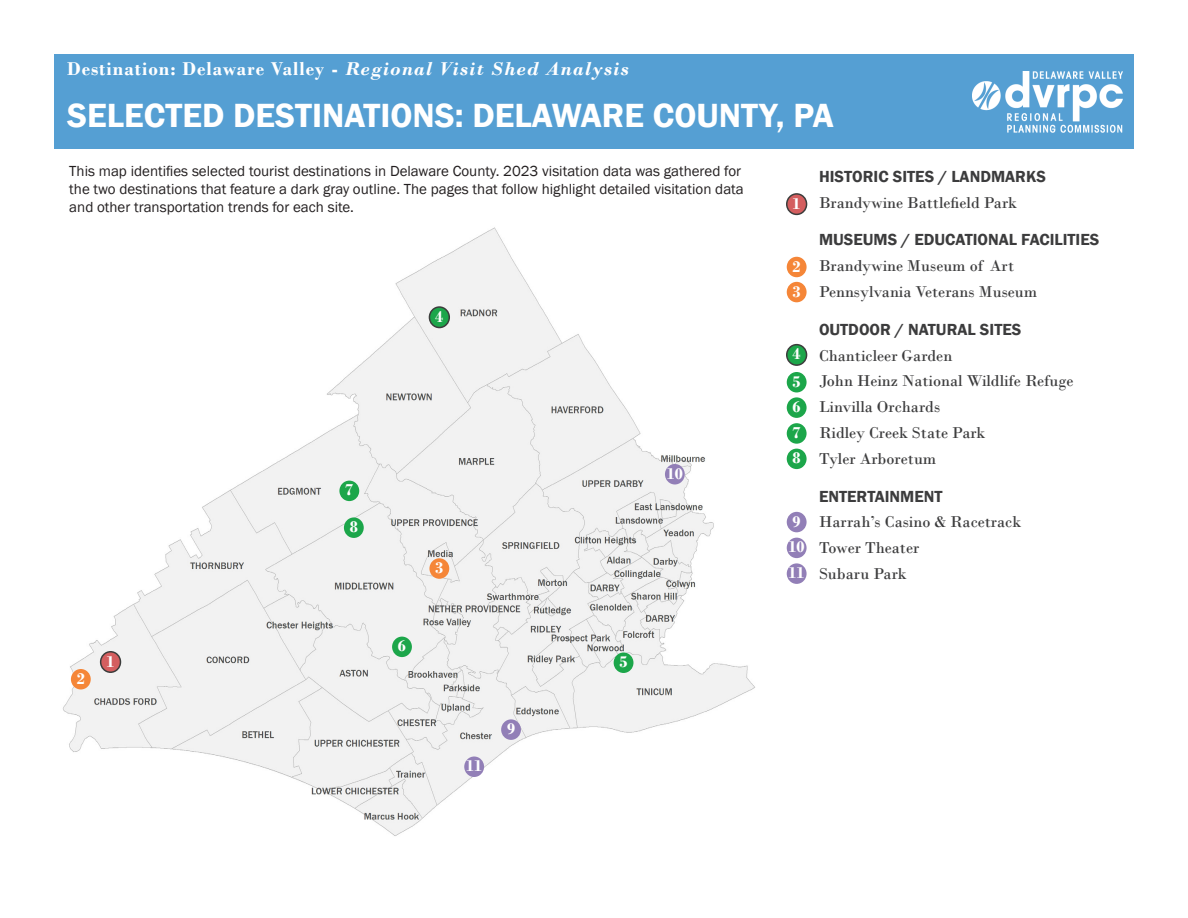
<style>
.page{position:relative;width:1188px;height:918px;background:#fff}
.page>*{position:absolute;margin:0;border:0;box-sizing:border-box;transform-origin:0 0}
.t1{font:600 34.5px "Franklin Gothic";color:#fff}
.t2{font:700 19.5px "Bodoni";letter-spacing:.05em;color:#fff}
.t3{font:16.5px "Bodoni";color:#3c3c3d}
.t4{font:600 16.5px "Franklin Gothic";color:#3c3c3d}
.t5{font:700 16.5px "Bodoni";color:#fff}
.t6{font:15px/18px "Franklin Gothic";color:#231f20}
.s1{font-style:italic}
</style>
<div class="page">
<div style="left:54px;top:54px;width:1080px;height:95px;background:#559fd3"></div>
<img style="left:972px;top:71px;width:150px;height:61px">
<img style="left:63px;top:227px;width:692px;height:609px">
<div style="left:787px;top:194px;width:20px;height:20px;background:#d45e5f;border-radius:50%"></div>
<div style="left:786px;top:193px;width:21px;height:22px;border:2px solid #3c3d3c;border-radius:50%"></div>
<div style="left:787px;top:257px;width:20px;height:20px;background:#f58638;border-radius:50%"></div>
<div style="left:787px;top:282px;width:20px;height:20px;background:#f58638;border-radius:50%"></div>
<div style="left:787px;top:372px;width:20px;height:20px;background:#1ca64a;border-radius:50%"></div>
<div style="left:787px;top:345px;width:20px;height:20px;background:#1ca64a;border-radius:50%"></div>
<div style="left:786px;top:344px;width:21px;height:22px;border:2px solid #3c3d3c;border-radius:50%"></div>
<div style="left:787px;top:512px;width:20px;height:20px;background:#927fb7;border-radius:50%"></div>
<div style="left:787px;top:538px;width:20px;height:20px;background:#927fb7;border-radius:50%"></div>
<div style="left:787px;top:397px;width:20px;height:21px;background:#1ca64a;border-radius:50%"></div>
<div style="left:787px;top:423px;width:20px;height:21px;background:#1ca64a;border-radius:50%"></div>
<div style="left:787px;top:449px;width:20px;height:20px;background:#1ca64a;border-radius:50%"></div>
<div style="left:787px;top:563px;width:20px;height:21px;background:#927fb7;border-radius:50%"></div>
<div style="left:101px;top:652px;width:19px;height:20px;background:#d45e5f;border-radius:50%"></div>
<div style="left:100px;top:651px;width:21px;height:22px;border:2px solid #3c3d3c;border-radius:50%"></div>
<div style="left:71px;top:669px;width:20px;height:20px;background:#f58638;border-radius:50%"></div>
<div style="left:429px;top:558px;width:20px;height:21px;background:#f58638;border-radius:50%"></div>
<div style="left:429px;top:307px;width:20px;height:21px;background:#1ca64a;border-radius:50%"></div>
<div style="left:429px;top:306px;width:21px;height:22px;border:2px solid #3c3d3c;border-radius:50%"></div>
<div style="left:614px;top:652px;width:19px;height:21px;background:#1ca64a;border-radius:50%"></div>
<div style="left:392px;top:637px;width:20px;height:20px;background:#1ca64a;border-radius:50%"></div>
<div style="left:339px;top:481px;width:20px;height:20px;background:#1ca64a;border-radius:50%"></div>
<div style="left:344px;top:517px;width:20px;height:21px;background:#1ca64a;border-radius:50%"></div>
<div style="left:501px;top:719px;width:20px;height:21px;background:#927fb7;border-radius:50%"></div>
<div style="left:464px;top:757px;width:20px;height:20px;background:#927fb7;border-radius:50%"></div>
<div style="left:665px;top:464px;width:20px;height:20px;background:#927fb7;border-radius:50%"></div>
<p class="t2" style="left:67px;top:57px;width:563px">Destination: Delaware Valley - <span class="s1">Regional Visit Shed Analysis</span></p>
<p class="t1" style="left:67px;top:94px;width:768px">SELECTED DESTINATIONS: DELAWARE COUNTY, PA</p>
<p class="t4" style="left:819px;top:166px;width:229px">HISTORIC SITES / LANDMARKS</p>
<p class="t3" style="left:819px;top:192px;width:199px">Brandywine Battlefield Park</p>
<p class="t4" style="left:819px;top:230px;width:282px">MUSEUMS / EDUCATIONAL FACILITIES</p>
<p class="t3" style="left:819px;top:256px;width:197px">Brandywine Museum of Art</p>
<p class="t3" style="left:819px;top:282px;width:220px">Pennsylvania Veterans Museum</p>
<p class="t4" style="left:819px;top:319px;width:204px">OUTDOOR / NATURAL SITES</p>
<p class="t3" style="left:819px;top:345px;width:135px">Chanticleer Garden</p>
<p class="t3" style="left:819px;top:371px;width:256px">John Heinz National Wildlife Refuge</p>
<p class="t3" style="left:819px;top:397px;width:123px">Linvilla Orchards</p>
<p class="t3" style="left:819px;top:423px;width:168px">Ridley Creek State Park</p>
<p class="t3" style="left:819px;top:449px;width:119px">Tyler Arboretum</p>
<p class="t4" style="left:819px;top:486px;width:125px">ENTERTAINMENT</p>
<p class="t3" style="left:819px;top:512px;width:204px">Harrah’s Casino &amp; Racetrack</p>
<p class="t3" style="left:819px;top:538px;width:102px">Tower Theater</p>
<p class="t3" style="left:819px;top:564px;width:89px">Subaru Park</p>
<p class="t6" style="left:69px;top:162px;width:676px">This map identifies selected tourist destinations in Delaware County. 2023 visitation data was gathered for the two destinations that feature a dark gray outline. The pages that follow highlight detailed visitation data and other transportation trends for each site.</p>
<p class="t5" style="left:793px;top:194px;width:10px">1</p>
<p class="t5" style="left:793px;top:256px;width:10px">2</p>
<p class="t5" style="left:793px;top:281px;width:10px">3</p>
<p class="t5" style="left:435px;top:307px;width:10px">4</p>
<p class="t5" style="left:793px;top:344px;width:10px">4</p>
<p class="t5" style="left:793px;top:372px;width:10px">5</p>
<p class="t5" style="left:793px;top:397px;width:10px">6</p>
<p class="t5" style="left:793px;top:423px;width:10px">7</p>
<p class="t5" style="left:793px;top:448px;width:10px">8</p>
<p class="t5" style="left:667px;top:464px;width:18px">10</p>
<p class="t5" style="left:345px;top:480px;width:10px">7</p>
<p class="t5" style="left:350px;top:517px;width:10px">8</p>
<p class="t5" style="left:793px;top:511px;width:10px">9</p>
<p class="t5" style="left:789px;top:537px;width:18px">10</p>
<p class="t5" style="left:435px;top:558px;width:10px">3</p>
<p class="t5" style="left:789px;top:563px;width:18px">11</p>
<p class="t5" style="left:77px;top:669px;width:10px">2</p>
<p class="t5" style="left:107px;top:651px;width:10px">1</p>
<p class="t5" style="left:398px;top:636px;width:10px">6</p>
<p class="t5" style="left:466px;top:756px;width:18px">11</p>
<p class="t5" style="left:507px;top:719px;width:10px">9</p>
<p class="t5" style="left:620px;top:652px;width:10px">5</p>
</div>
